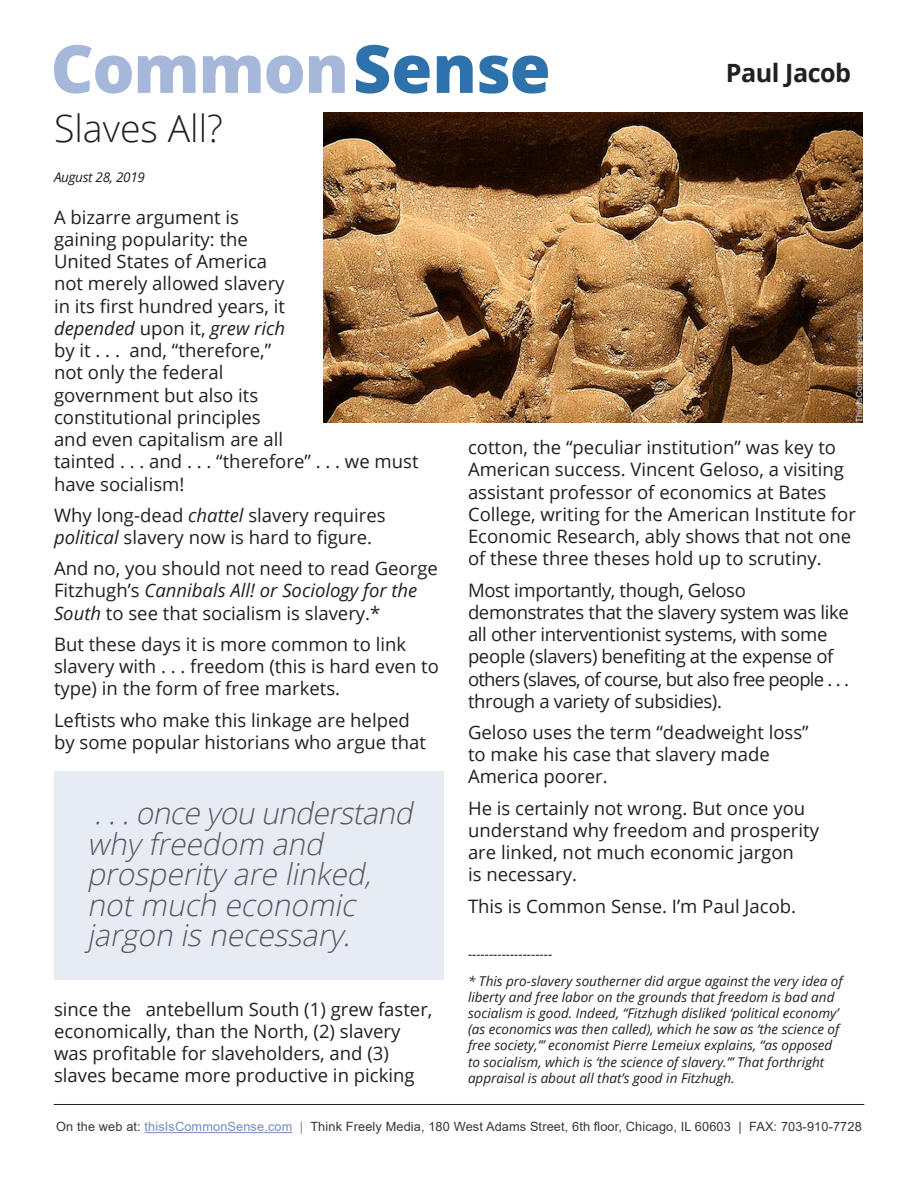
<style>
.page{position:relative;width:918px;height:1188px;background:#fff}
.page>*{position:absolute;margin:0;border:0;box-sizing:border-box;transform-origin:0 0}
.t1{font:800 66.45px "Open Sans";letter-spacing:-.02em;color:#a6b8d9}
.t2{font:300 37.5px "Open Sans";color:#231f20}
.t3{font:italic 300 30px/30.6px "Open Sans";color:#57585a}
.t4{font:700 25.2px "Open Sans";letter-spacing:-.02em;color:#231f20}
.t5{font:18.6px/22.2px "Open Sans";color:#231f20}
.t6{font:18.6px/22.2px "Open Sans";letter-spacing:-.02em;color:#231f20}
.t7{font:italic 13.5px/16.2px "Open Sans";color:#231f20}
.t8{font:italic 13.5px "Open Sans";letter-spacing:-.02em;color:#231f20}
.t9{font:12.75px "Arial";letter-spacing:.01em;color:#3b3532}
.s1{color:#2f71ab}
.s2{font-style:italic}
.s3{color:#738cbd}
.s4{color:#808285}
</style>
<div class="page">
<hr style="left:145px;top:1132px;width:148px;height:1px;background:#738cbd">
<img style="left:324px;top:113px;width:539px;height:309px">
<hr style="left:54px;top:1104px;width:810px;height:1px;background:#231f20">
<div style="left:54px;top:771px;width:390px;height:208px;background:#e7ebf4"></div>
<p class="t1" style="left:51px;top:18px;width:502px">Common<span class="s1">Sense</span></p>
<p class="t4" style="left:726px;top:55px;width:127px">Paul Jacob</p>
<p class="t2" style="left:54px;top:102px;width:171px">Slaves All?</p>
<p class="t8" style="left:54px;top:168px;width:93px">August 28, 2019</p>
<p class="t5" style="left:54px;top:205px;width:366px">A bizarre argument is<br>gaining popularity: the<br>United States of America<br>not merely allowed slavery<br>in its first hundred years, it<br><span class="s2">depended</span> upon it, <span class="s2">grew rich<br></span>by it . . . and, “therefore,”<br>not only the federal<br>government but also its<br>constitutional principles<br>and even capitalism are all<br>tainted . . . and . . . “therefore” . . . we must have socialism!</p>
<p class="t5" style="left:54px;top:503px;width:333px">Why long-dead <span class="s2">chattel</span> slavery requires <span class="s2">political</span> slavery now is hard to figure.</p>
<p class="t5" style="left:54px;top:557px;width:385px">And no, you should not need to read George<br>Fitzhugh’s <span class="s2">Cannibals All! or Sociology for the<br>South</span> to see that socialism is slavery.*</p>
<p class="t5" style="left:54px;top:633px;width:386px">But these days it is more common to link slavery with . . . freedom (this is hard even to type) in the form of free markets.</p>
<p class="t5" style="left:54px;top:708px;width:373px">Leftists who make this linkage are helped by some popular historians who argue that</p>
<p class="t5" style="left:468px;top:436px;width:389px">cotton, the “peculiar institution” was key to American success. Vincent Geloso, a visiting assistant professor of economics at Bates College, writing for the American Institute for Economic Research, ably shows that not one of these three theses hold up to scrutiny.</p>
<p class="t6" style="left:468px;top:578px;width:383px">Most importantly, though, Geloso demonstrates that the slavery system was like all other interventionist systems, with some people (slavers) benefiting at the expense of others (slaves, of course, but also free people . . . through a variety of subsidies).</p>
<p class="t5" style="left:468px;top:721px;width:342px">Geloso uses the term “deadweight loss” to make his case that slavery made<br>America poorer.</p>
<p class="t5" style="left:468px;top:796px;width:353px">He is certainly not wrong. But once you understand why freedom and prosperity are linked, not much economic jargon<br>is necessary.</p>
<p class="t5" style="left:468px;top:894px;width:330px">This is Common Sense. I’m Paul Jacob.</p>
<p class="t7" style="left:468px;top:945px;width:86px">--------------------</p>
<p class="t7" style="left:468px;top:972px;width:376px">* This pro-slavery southerner did argue against the very idea of liberty and free labor on the grounds that freedom is bad and socialism is good. Indeed, “Fitzhugh disliked ‘political economy’ (as economics was then called), which he saw as ‘the science of free society,’” economist Pierre Lemeiux explains, “as opposed to socialism, which is ‘the science of slavery.’” That forthright appraisal is about all that’s good in Fitzhugh.</p>
<p class="t9" style="left:56px;top:1118px;width:807px">On the web at: <span class="s3">thisIsCommonSense.com</span> <span class="s4">|</span> Think Freely Media, 180 West Adams Street, 6th floor, Chicago, IL 60603 | FAX: 703-910-7728</p>
<p class="t3" style="left:87px;top:797px;width:334px">...once you understand why freedom and prosperity are linked, notmuch economic jargon isnecessary.</p>
<p class="t5" style="left:54px;top:997px;width:380px">since the antebellum South (1) grew faster, economically, than the North, (2) slavery was profitable for slaveholders, and (3) slaves became more productive in picking</p>
</div>
